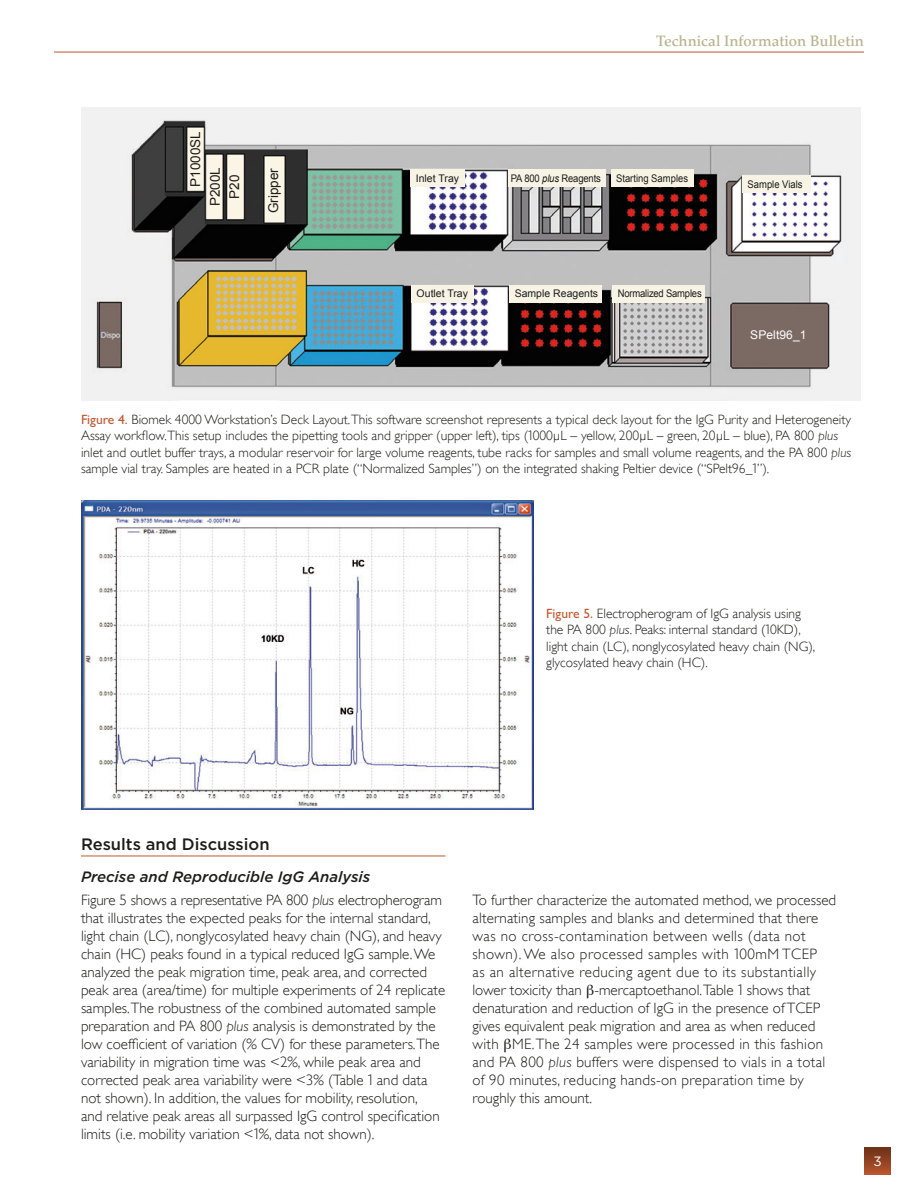
<style>
.page{position:relative;width:918px;height:1188px;background:#fff}
.page>*{position:absolute;margin:0;border:0;box-sizing:border-box;transform-origin:0 0}
.subhead{font:500 16.5px "Gotham";color:#1c1c1a}
.bodycopy{font:300 15px/18px "Gill Sans";color:#1c1c1a}
.sub_subhead{font:italic 500 15px "Gotham";color:#1c1c1a}
.page_header{font:500 15px "Palatino";color:#b9b38d}
.t1{font:300 13.5px/16.5px "Gill Sans";color:#1c1c1a}
.t2{font:13.5px "Arial";color:#1c1c1a}
.bullets{font:13.5px "Gotham";color:#fff}
.t3{font:12px "Arial";letter-spacing:.01em;color:#fff}
.t4{font:10.5px "Arial";color:#1c1c1a;scale:.9 1}
.t5{font:10.5px "Arial";color:#1c1c1a}
.t6{font:10.5px "Arial";letter-spacing:-.02em;color:#1c1c1a;scale:.9 1}
.s1{font-style:italic}
.s2{font-weight:400;color:#c1572e}
.s3{font-family:"Gotham"}
</style>
<div class="page">
<div style="left:864px;top:1148px;width:27px;height:26px;background:linear-gradient(to bottom,#6b3117,#b5532c)"></div>
<hr style="left:54px;top:52px;width:810px;height:1px;background:#c1572e">
<img style="left:81px;top:500px;width:452px;height:309px">
<img style="left:81px;top:108px;width:779px;height:292px">
<div style="left:411px;top:170px;width:54px;height:17px;background:#f8f4e5"></div>
<div style="left:411px;top:285px;width:63px;height:17px;background:#f8f4e5"></div>
<div style="left:509px;top:285px;width:93px;height:17px;background:#f8f4e5"></div>
<div style="left:612px;top:285px;width:93px;height:17px;background:#f8f4e5"></div>
<div style="left:508px;top:170px;width:97px;height:17px;background:#f8f4e5"></div>
<div style="left:611px;top:170px;width:82px;height:17px;background:#f8f4e5"></div>
<div style="left:742px;top:175px;width:68px;height:17px;background:#f8f4e5"></div>
<hr style="left:81px;top:856px;width:365px;height:1px;background:#c1572e">
<p class="page_header" style="left:656px;top:32px;width:209px">Technical Information Bulletin</p>
<p class="t2" style="left:187px;top:187px;width:57px;rotate:-90deg">P1000SL</p>
<p class="t2" style="left:206px;top:206px;width:41px;rotate:-90deg">P200L</p>
<p class="t2" style="left:226px;top:199px;width:26px;rotate:-90deg">P20</p>
<p class="t2" style="left:264px;top:213px;width:47px;rotate:-90deg">Gripper</p>
<p class="t5" style="left:416px;top:172px;width:45px">Inlet Tray</p>
<p class="t4" style="left:511px;top:172px;width:102px">PA 800 <span class="s1">plus</span> Reagents</p>
<p class="t4" style="left:616px;top:172px;width:81px">Starting Samples</p>
<p class="t5" style="left:417px;top:287px;width:53px">Outlet Tray</p>
<p class="t5" style="left:515px;top:287px;width:85px">Sample Reagents</p>
<p class="t6" style="left:618px;top:287px;width:95px">Normalized Samples</p>
<p class="t4" style="left:748px;top:177px;width:63px">Sample Vials</p>
<p class="t3" style="left:750px;top:327px;width:58px">SPelt96_1</p>
<p class="t1" style="left:81px;top:411px;width:772px"><span class="s2">Figure 4.</span> Biomek 4000 Workstation’s Deck Layout.This software screenshot represents a typical deck layout for the IgG Purity and Heterogeneity Assay workflow.This setup includes the pipetting tools and gripper (upper left), tips (<span class="s3">1</span>000µ L – yellow, 200µ L – green, 20µ L – blue), PA 800 <span class="s1">plus </span>inlet and outlet buffer trays, a modular reservoir for large volume reagents, tube racks for samples and small volume reagents, and the PA 800 <span class="s1">plus </span>sample vial tray. Samples are heated in a PCR plate (“Normalized Samples”) on the integrated shaking Peltier device (“SPelt96_<span class="s3">1</span>”).</p>
<p class="t1" style="left:546px;top:605px;width:270px"><span class="s2">Figure 5.</span> Electropherogram of IgG analysis using the PA 800 <span class="s1">plus</span>. Peaks: internal standard (<span class="s3">1</span>0KD), light chain (LC), nonglycosylated heavy chain (NG), glycosylated heavy chain (HC).</p>
<p class="subhead" style="left:81px;top:834px;width:190px">Results and Discussion</p>
<p class="sub_subhead" style="left:81px;top:867px;width:291px">Precise and Reproducible IgG Analysis</p>
<p class="bodycopy" style="left:81px;top:891px;width:366px">Figure 5 shows a representative PA 800 <span class="s1">plus</span> electropherogram that illustrates the expected peaks for the internal standard, light chain (LC), nonglycosylated heavy chain (NG), and heavy chain (HC) peaks found in a typical reduced IgG sample. We analyzed the peak migration time, peak area, and corrected peak area (area/time) for multiple experiments of 24 replicate samples.The robustness of the combined automated sample preparation and PA 800 <span class="s1">plus</span> analysis is demonstrated by the low coefficient of variation (% CV) for these parameters.The variability in migration time was &lt;2%, while peak area and corrected peak area variability were &lt;3% (Table <span class="s3">1</span> and data not shown). In addition, the values for mobility, resolution,<br>and relative peak areas all surpassed IgG control specification limits (i.e. mobility variation &lt;<span class="s3">1</span>%, data not shown).</p>
<p class="bodycopy" style="left:472px;top:891px;width:365px">To further characterize the automated method, we processed alternating samples and blanks and determined that there was no cross-contamination between wells (data not shown). We also processed samples with <span class="s3">1</span>00mM TCEP<br>as an alternative reducing agent due to its substantially lower toxicity than -mercaptoethanol.Table <span class="s3">1</span> shows that denaturation and reduction of IgG in the presence of TCEP gives equivalent peak migration and area as when reduced with ME. The 24 samples were processed in this fashion and PA 800 <span class="s1">plus</span> buffers were dispensed to vials in a total of 90 minutes, reducing hands-on preparation time by roughly this amount.</p>
<p class="bullets" style="left:873px;top:1153px;width:10px">3</p>
</div>
